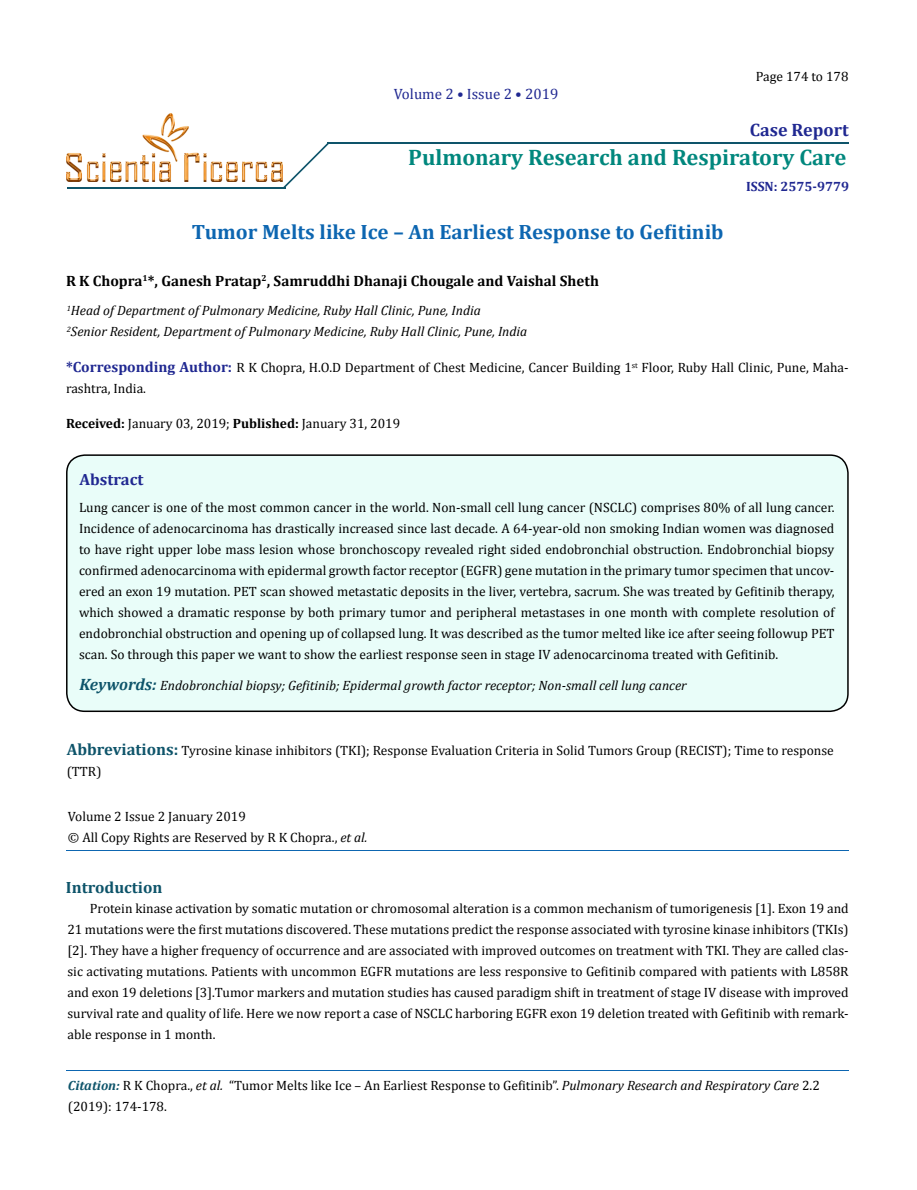
<style>
.page{position:relative;width:917px;height:1190px;background:#fff}
.page>*{position:absolute;margin:0;border:0;box-sizing:border-box;transform-origin:0 0}
.t1{font:700 22.5px "Cambria";color:#00877d}
.t2{font:700 20.85px "Cambria";color:#0d66b1}
.t3{font:700 18px "Cambria";color:#202891}
.t4{font:700 16.35px "Cambria";color:#0e546a}
.t5{font:700 16.35px "Cambria";color:#202891}
.t6{font:700 15px "Cambria";color:#000}
.t7{font:15px "Cambria";color:#202891}
.t8{font:13.5px/21px "Cambria";color:#000}
.t9{font:italic 13.5px/21px "Cambria";color:#000}
.t10{font:700 13.5px "Cambria";color:#202891}
.s1{font-weight:700;font-size:14.85px;color:#202891}
.s2{font-weight:700}
.s3{font-weight:700;font-size:16.5px;color:#0e546a}
.s4{font-style:italic}
.s5{font-weight:700;font-style:italic;font-size:13.35px;color:#0e546a}
</style>
<div class="page">
<div style="left:67px;top:455px;width:781px;height:256px;background:#e9fdf9;border-radius:18px"></div>
<div style="left:66px;top:454px;width:782px;height:258px;border:2px solid #000;border-radius:18px"></div>
<hr style="left:327px;top:142px;width:521px;height:1px;background:#0e546a">
<hr style="left:67px;top:187px;width:218px;height:1px;background:#0e546a">
<svg style="left:283px;top:143px;width:47px;height:45px"></svg>
<hr style="left:67px;top:1070px;width:781px;height:1px;background:#0d66b1">
<hr style="left:67px;top:850px;width:781px;height:1px;background:#0d66b1">
<img style="left:67px;top:113px;width:216px;height:69px">
<p class="t7" style="left:394px;top:85px;width:166px">Volume 2 • Issue 2 • 2019</p>
<p class="t8" style="left:755px;top:66px;width:94px">Page 174 to 178</p>
<h3 class="t3" style="left:749px;top:118px;width:100px">Case Report</h3>
<h1 class="t1" style="left:408px;top:144px;width:439px">Pulmonary Research and Respiratory Care</h1>
<h2 class="t2" style="left:192px;top:219px;width:533px">Tumor Melts like Ice – An Earliest Response to Gefitinib</h2>
<p class="t6" style="left:66px;top:272px;width:534px">R K Chopra<sup>1</sup>*, Ganesh Pratap<sup>2</sup>, Samruddhi Dhanaji Chougale and Vaishal Sheth</p>
<p class="t9" style="left:67px;top:300px;width:462px"><sup>1</sup>Head of Department of Pulmonary Medicine, Ruby Hall Clinic, Pune, India<br><sup>2</sup>Senior Resident, Department of Pulmonary Medicine, Ruby Hall Clinic, Pune, India</p>
<p class="t10" style="left:746px;top:178px;width:104px">ISSN: 2575-9779</p>
<p class="t8" style="left:66px;top:357px;width:784px"><span class="s1">*Corresponding Author:</span> R K Chopra, H.O.D Department of Chest Medicine, Cancer Building 1<sup>st</sup> Floor, Ruby Hall Clinic, Pune, Maha&shy;rashtra, India.</p>
<p class="t8" style="left:66px;top:413px;width:335px"><span class="s2">Received:</span> January 03, 2019; <span class="s2">Published:</span> January 31, 2019</p>
<p class="t5" style="left:80px;top:469px;width:65px">Abstract</p>
<p class="t8" style="left:79px;top:496px;width:757px;text-align:justify">Lung cancer is one of the most common cancer in the world. Non-small cell lung cancer (NSCLC) comprises 80% of all lung cancer.<br>Incidence of adenocarcinoma has drastically increased since last decade. A 64-year-old non smoking Indian women was diagnosed to have right upper lobe mass lesion whose bronchoscopy revealed right sided endobronchial obstruction. Endobronchial biopsy confirmed adenocarcinoma with epidermal growth factor receptor (EGFR) gene mutation in the primary tumor specimen that uncov&shy;ered an exon 19 mutation. PET scan showed metastatic deposits in the liver, vertebra, sacrum. She was treated by Gefitinib therapy, which showed a dramatic response by both primary tumor and peripheral metastases in one month with complete resolution of endobronchial obstruction and opening up of collapsed lung. It was described as the tumor melted like ice after seeing followup PET scan. So through this paper we want to show the earliest response seen in stage IV adenocarcinoma treated with Gefitinib.</p>
<p class="t9" style="left:80px;top:674px;width:608px"><span class="s3">Keywords:</span> Endobronchial biopsy; Gefitinib; Epidermal growth factor receptor; Non-small cell lung cancer</p>
<p class="t8" style="left:67px;top:740px;width:768px"><span class="s3">Abbreviations:</span> Tyrosine kinase inhibitors (TKI); Response Evaluation Criteria in Solid Tumors Group (RECIST); Time to response (TTR)</p>
<p class="t8" style="left:68px;top:806px;width:301px">Volume 2 Issue 2 January 2019<br>© All Copy Rights are Reserved by R K Chopra., <span class="s4">et al.</span></p>
<p class="t4" style="left:66px;top:877px;width:98px">Introduction</p>
<p class="t8" style="left:67px;top:897px;width:782px;text-align:justify;text-indent:23px">Protein kinase activation by somatic mutation or chromosomal alteration is a common mechanism of tumorigenesis [1]. Exon 19 and 21 mutations were the first mutations discovered. These mutations predict the response associated with tyrosine kinase inhibitors (TKIs) [2]. They have a higher frequency of occurrence and are associated with improved outcomes on treatment with TKI. They are called clas&shy;sic activating mutations. Patients with uncommon EGFR mutations are less responsive to Gefitinib compared with patients with L858R and exon 19 deletions [3].Tumor markers and mutation studies has caused paradigm shift in treatment of stage IV disease with improved survival rate and quality of life. Here we now report a case of NSCLC harboring EGFR exon 19 deletion treated with Gefitinib with remark&shy;able response in 1 month.</p>
<p class="t8" style="left:68px;top:1074px;width:753px"><span class="s5">Citation:</span> R K Chopra., <span class="s4">et al.</span> “Tumor Melts like Ice – An Earliest Response to Gefitinib”. <span class="s4">Pulmonary Research and Respiratory Care</span> 2.2 (2019): 174-178.</p>
</div>
